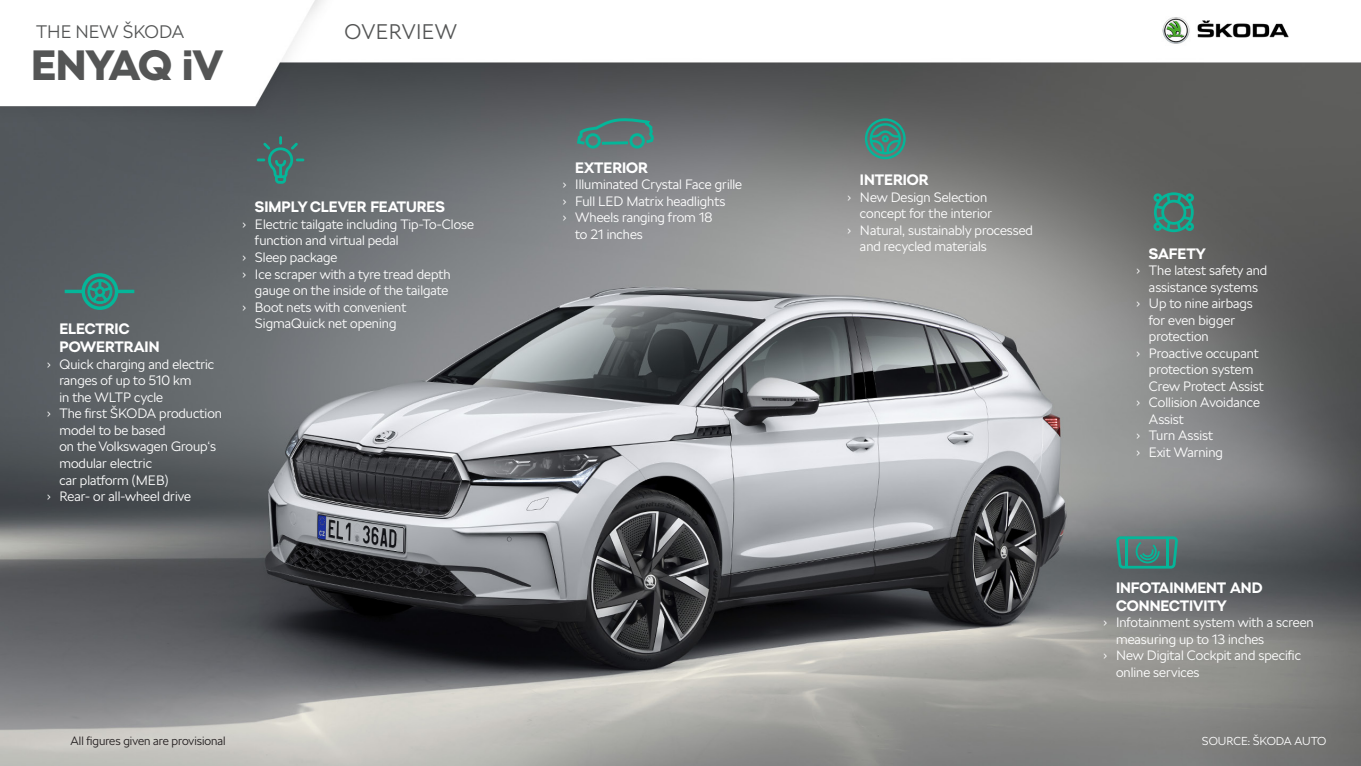
<style>
.page{position:relative;width:1361px;height:766px;background:#fff}
.page>*{position:absolute;margin:0;border:0;box-sizing:border-box;transform-origin:0 0}
.t1{font:900 42px "SKODA Next";color:#545555}
.t2{font:300 21px "SKODA Next";letter-spacing:.02em;color:#545555}
.t3{font:300 18px "SKODA Next";color:#545555}
.t4{font:700 15px/18px "SKODA Next";color:#fff}
.t5{font:300 13.5px/16.5px "SKODA Next";color:#fff}
.t6{font:300 12px "SKODA Next";color:#231f20}
.t7{font:300 11.4px "SKODA Next";color:#fff}
</style>
<div class="page">
<img style="left:0;top:0;width:1361px;height:765px">
<svg style="left:58px;top:267px;width:82px;height:51px;background:#4c6e6d"></svg>
<svg style="left:65px;top:289px;width:17px;height:4px"></svg>
<svg style="left:117px;top:289px;width:17px;height:4px"></svg>
<svg style="left:856px;top:111px;width:54px;height:51px;background:#4f7c75"></svg>
<svg style="left:572px;top:105px;width:85px;height:49px;background:#587473"></svg>
<svg style="left:254px;top:134px;width:54px;height:54px;background:#4c6b6a"></svg>
<svg style="left:1149px;top:188px;width:49px;height:50px;background:#49776e"></svg>
<div style="left:1153px;top:193px;width:9px;height:9px;border:3px solid #04b699;border-radius:50%"></div>
<div style="left:1185px;top:193px;width:9px;height:9px;border:3px solid #04b699;border-radius:50%"></div>
<div style="left:1153px;top:222px;width:9px;height:9px;border:3px solid #04b699;border-radius:50%"></div>
<div style="left:1185px;top:222px;width:9px;height:9px;border:3px solid #04b699;border-radius:50%"></div>
<svg style="left:1104px;top:523px;width:88px;height:54px;background:#577875"></svg>
<p class="t3" style="left:36px;top:21px;width:150px">THE NEW ŠKODA</p>
<p class="t2" style="left:344px;top:20px;width:114px">OVERVIEW</p>
<p class="t1" style="left:31px;top:40px;width:192px">ENYAQ iV</p>
<p class="t4" style="left:59px;top:320px;width:101px">ELECTRIC<br>POWERTRAIN</p>
<p class="t5" style="left:59px;top:356px;width:156px;text-indent:-13px">› Quick charging and electric ranges of up to 510 km<br>in the WLTP cycle</p>
<p class="t5" style="left:59px;top:405px;width:164px;text-indent:-13px">› The first ŠKODA production model to be based<br>on the Volkswagen Group‘s modular electric<br>car platform (MEB)</p>
<p class="t5" style="left:47px;top:488px;width:146px">› Rear- or all-wheel drive</p>
<p class="t4" style="left:255px;top:198px;width:191px">SIMPLY CLEVER FEATURES</p>
<p class="t5" style="left:255px;top:216px;width:220px;text-indent:-13px">› Electric tailgate including Tip-To-Close function and virtual pedal</p>
<p class="t5" style="left:242px;top:249px;width:97px">› Sleep package</p>
<p class="t5" style="left:242px;top:265px;width:210px;text-align:right">› Ice scraper with a tyre tread depth gauge on the inside of the tailgate</p>
<p class="t5" style="left:242px;top:298px;width:166px;text-align:center">› Boot nets with convenient<br>SigmaQuick net opening</p>
<p class="t4" style="left:575px;top:158px;width:74px">EXTERIOR</p>
<p class="t5" style="left:562px;top:176px;width:181px">› Illuminated Crystal Face grille</p>
<p class="t5" style="left:562px;top:193px;width:164px">› Full LED Matrix headlights</p>
<p class="t5" style="left:575px;top:209px;width:139px;text-indent:-13px">› Wheels ranging from 18 to 21 inches</p>
<p class="t6" style="left:71px;top:733px;width:157px">All figures given are provisional</p>
<p class="t4" style="left:860px;top:171px;width:70px">INTERIOR</p>
<p class="t5" style="left:860px;top:189px;width:134px;text-indent:-13px">› New Design Selection concept for the interior</p>
<p class="t5" style="left:860px;top:222px;width:175px;text-indent:-13px">› Natural, sustainably processed and recycled materials</p>
<p class="t4" style="left:1149px;top:244px;width:58px">SAFETY</p>
<p class="t5" style="left:1136px;top:262px;width:133px;text-align:center">› The latest safety and assistance systems</p>
<p class="t5" style="left:1149px;top:295px;width:105px;text-indent:-13px">› Up to nine airbags for even bigger protection</p>
<p class="t5" style="left:1149px;top:345px;width:116px;text-indent:-13px">› Proactive occupant protection system<br>Crew Protect Assist</p>
<p class="t5" style="left:1149px;top:394px;width:113px;text-indent:-13px">› Collision Avoidance<br>Assist</p>
<p class="t5" style="left:1136px;top:427px;width:78px">› Turn Assist</p>
<p class="t5" style="left:1136px;top:444px;width:88px">› Exit Warning</p>
<p class="t4" style="left:1116px;top:578px;width:148px">INFOTAINMENT AND<br>CONNECTIVITY</p>
<p class="t5" style="left:1116px;top:614px;width:199px;text-indent:-13px">› Infotainment system with a screen measuring up to 13 inches</p>
<p class="t5" style="left:1116px;top:647px;width:186px;text-indent:-13px">› New Digital Cockpit and specific online services</p>
<p class="t7" style="left:1202px;top:734px;width:126px">SOURCE: ŠKODA AUTO</p>
</div>
